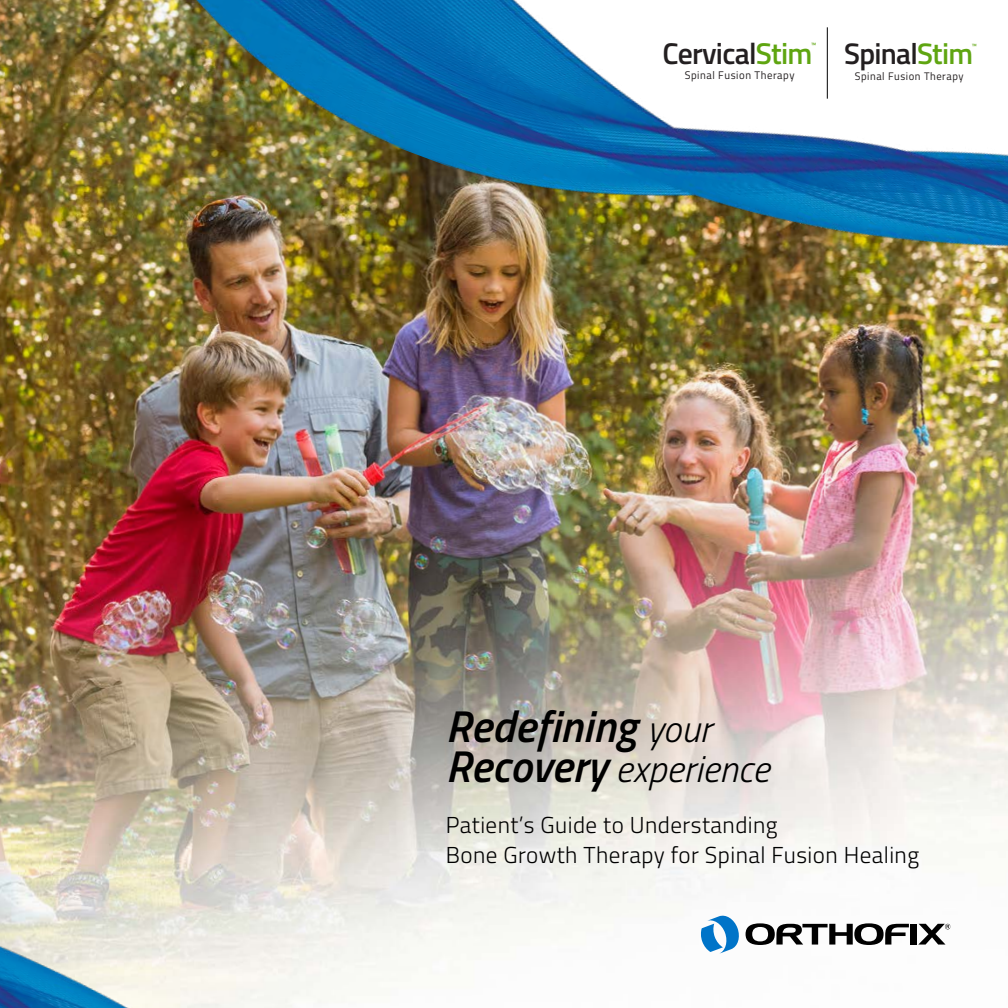
<style>
.page{position:relative;width:1008px;height:1008px;background:#fff}
.page>*{position:absolute;margin:0;border:0;box-sizing:border-box;transform-origin:0 0}
.t1{font:italic 600 44.62px "Titillium";color:#000}
.t2{font:italic 300 37.27px "Titillium";color:#000}
.t3{font:600 30.1px "Titillium";letter-spacing:-.025em;color:#231f20}
.t4{font:600 29.75px "Titillium";letter-spacing:-.025em;color:#231f20}
.t5{font:300 23.1px/29.4px "Titillium";letter-spacing:.02em;color:#000}
.t6{font:11.03px "Titillium";letter-spacing:.05em;color:#231f20}
.t7{font:8.4px "Titillium";color:#5fa511}
.t8{font:8.22px "Titillium";color:#5fa511}
.s1{color:#5fa511}
.s2{font-weight:300;font-size:37.27px}
.s3{font-weight:600;font-size:44.62px}
</style>
<div class="page">
<img style="left:0;top:0;width:1008px;height:982px">
<img style="left:157px;top:0;width:851px;height:376px">
<img style="left:0;top:890px;width:360px;height:118px">
<svg style="left:701px;top:914px;width:208px;height:40px"></svg>
<div style="left:911px;top:924px;width:6px;height:21px;background:#000"></div>
<svg style="left:918px;top:924px;width:33px;height:21px"></svg>
<hr style="left:827px;top:27px;width:1px;height:72px;background:#000">
<h3 class="t3" style="left:663px;top:30px;width:151px">Cervical<span class="s1">Stim</span></h3>
<p class="t7" style="left:811px;top:39px;width:7px">™</p>
<p class="t6" style="left:685px;top:67px;width:111px">Spinal Fusion Therapy</p>
<p class="t4" style="left:844px;top:32px;width:130px">Spinal<span class="s1">Stim</span></p>
<p class="t8" style="left:972px;top:40px;width:7px">™</p>
<p class="t6" style="left:855px;top:68px;width:110px">Spinal Fusion Therapy</p>
<h1 class="t1" style="left:446px;top:693px;width:267px">Redefining <span class="s2">your</span></h1>
<h2 class="t2" style="left:446px;top:742px;width:325px"><span class="s3">Recovery</span> experience</h2>
<p class="t5" style="left:446px;top:809px;width:475px">Patient’s Guide to Understanding<br>Bone Growth Therapy for Spinal Fusion Healing</p>
</div>
